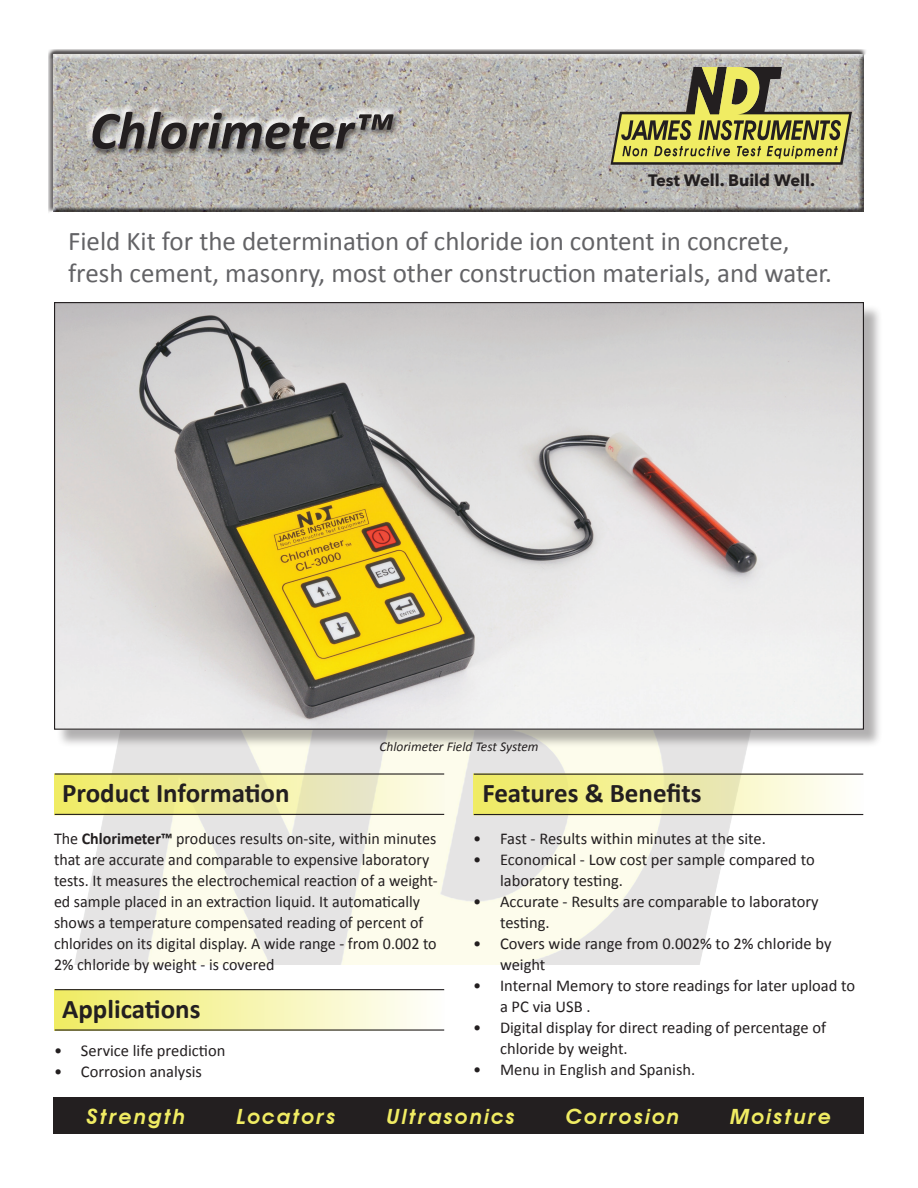
<style>
.page{position:relative;width:918px;height:1188px;background:#fff}
.page>*{position:absolute;margin:0;border:0;box-sizing:border-box;transform-origin:0 0}
.t1{font:italic 700 54px "Calibri";color:#231f20}
.t2{font:27px/32.4px "Calibri";color:#636366}
.t3{font:700 27px "Calibri";color:#231f20}
.t4{font:italic 600 21px "Avant Garde IT Cby BT";letter-spacing:.1em;color:#f0ec63}
.t5{font:16.5px/21px "Calibri";color:#231f20}
.t6{font:700 16.5px "Avenir Next";color:#231f20}
.t7{font:italic 13.5px "Calibri";color:#231f20}
.s1{font-weight:700}
</style>
<div class="page">
<div style="left:49px;top:51px;width:820px;height:167px;background:#231f20;opacity:.75"></div>
<svg style="left:611px;top:67px;width:241px;height:98px;background:#a8a56c"></svg>
<svg style="left:85px;top:105px;width:314px;height:47px"></svg>
<div style="left:88px;top:107px;width:312px;height:49px;background:#231f20;opacity:.5"></div>
<div style="left:53px;top:1097px;width:811px;height:37px;background:#231f20"></div>
<div style="left:54px;top:773px;width:391px;height:42px;background:linear-gradient(to right,#ece861,#f3f2e7);border:2px solid #f0ec63"></div>
<hr style="left:55px;top:773px;width:389px;height:2px;background:#231f20">
<hr style="left:55px;top:814px;width:389px;height:1px;background:#231f20">
<div style="left:473px;top:773px;width:391px;height:42px;background:linear-gradient(to right,#ebe75b,#fbfbf9);border:2px solid #f0ec63"></div>
<hr style="left:474px;top:774px;width:389px;height:1px;background:#231f20">
<hr style="left:474px;top:814px;width:389px;height:1px;background:#231f20">
<div style="left:56px;top:304px;width:826px;height:444px;background:#231f20;opacity:.35"></div>
<img style="left:56px;top:304px;width:806px;height:424px">
<div style="left:54px;top:989px;width:391px;height:42px;background:linear-gradient(to right,#efeb62,#fefefd);border:2px solid #f0ec63"></div>
<hr style="left:55px;top:989px;width:389px;height:1px;background:#231f20">
<hr style="left:55px;top:1029px;width:389px;height:2px;background:#231f20">
<h1 class="t1" style="left:90px;top:97px;width:304px">Chlorimeter™</h1>
<p class="t6" style="left:648px;top:166px;width:168px">Test Well. Build Well.</p>
<h2 class="t2" style="left:68px;top:223px;width:765px">Field Kit for the determination of chloride ion content in concrete, fresh cement, masonry, most other construction materials, and water.</h2>
<p class="t7" style="left:379px;top:738px;width:161px">Chlorimeter Field Test System</p>
<h2 class="t3" style="left:62px;top:776px;width:229px">Product Information</h2>
<h2 class="t3" style="left:482px;top:777px;width:221px">Features &amp; Benefits</h2>
<p class="t5" style="left:473px;top:827px;width:294px">• Fast - Results within minutes at the site.</p>
<p class="t5" style="left:500px;top:848px;width:316px;text-indent:-27px">• Economical - Low cost per sample compared to laboratory testing.</p>
<p class="t5" style="left:500px;top:890px;width:320px;text-indent:-27px">• Accurate - Results are comparable to laboratory testing.</p>
<p class="t5" style="left:500px;top:932px;width:333px;text-indent:-27px">• Covers wide range from 0.002% to 2% chloride by weight</p>
<p class="t5" style="left:500px;top:974px;width:357px;text-indent:-27px">• Internal Memory to store readings for later upload to a PC via USB .</p>
<p class="t5" style="left:500px;top:1016px;width:328px;text-indent:-27px">• Digital display for direct reading of percentage of chloride by weight.</p>
<p class="t5" style="left:473px;top:1058px;width:224px">• Menu in English and Spanish.</p>
<p class="t5" style="left:54px;top:827px;width:385px">The <span class="s1">Chlorimeter™</span> produces results on-site, within minutes that are accurate and comparable to expensive laboratory tests. It measures the electrochemical reaction of a weight&shy;ed sample placed in an extraction liquid. It automatically shows a temperature compensated reading of percent of chlorides on its digital display. A wide range - from 0.002 to 2% chloride by weight - is covered</p>
<h2 class="t3" style="left:62px;top:992px;width:140px">Applications</h2>
<p class="t5" style="left:54px;top:1039px;width:173px">• Service life prediction</p>
<p class="t5" style="left:54px;top:1060px;width:150px">• Corrosion analysis</p>
<p class="t4" style="left:86px;top:1104px;width:100px">Strength</p>
<p class="t4" style="left:236px;top:1104px;width:101px">Locators</p>
<p class="t4" style="left:387px;top:1104px;width:129px">Ultrasonics</p>
<p class="t4" style="left:566px;top:1104px;width:114px">Corrosion</p>
<p class="t4" style="left:731px;top:1104px;width:102px">Moisture</p>
</div>
